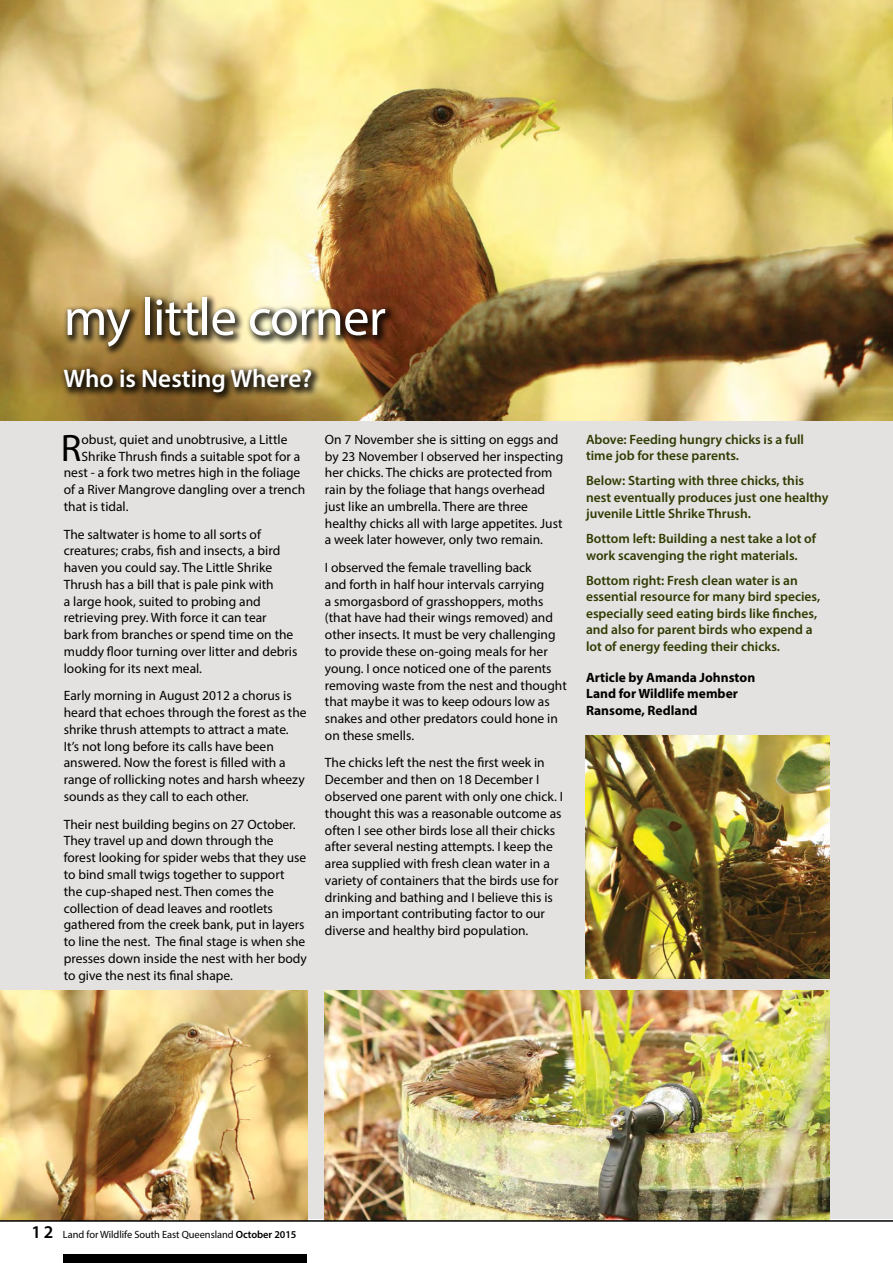
<style>
.page{position:relative;width:893px;height:1263px;background:#fff}
.page>*{position:absolute;margin:0;border:0;box-sizing:border-box;transform-origin:0 0}
.t1{font:52.5px "Myriad Pro";letter-spacing:-.015em;color:#fff}
.t2{font:38.4px "Myriad Pro";color:#000}
.t3{font:600 25.5px "Myriad Pro";color:#fff}
.t4{font:13.5px/16.8px "Myriad Pro";color:#000}
.t5{font:600 13.5px/16.5px "Myriad Pro";color:#2f3b03}
.t6{font:700 13.5px/16.5px "Myriad Pro";color:#000}
.t7{font:10.5px "Myriad Pro";letter-spacing:-.005em;color:#000}
.s1{font-weight:600;font-size:18px}
.s2{font-weight:600}
</style>
<div class="page">
<div style="left:0;top:0;width:893px;height:1218px;background:#e4e2e0"></div>
<img style="left:0;top:991px;width:307px;height:229px">
<img style="left:325px;top:991px;width:504px;height:229px">
<img style="left:0;top:0;width:893px;height:421px">
<svg style="left:892px;top:16px;width:1px;height:126px"></svg>
<div style="left:59px;top:364px;width:263px;height:38px;background:#000;opacity:.75"></div>
<div style="left:63px;top:293px;width:333px;height:64px;background:#000;opacity:.75"></div>
<img style="left:586px;top:736px;width:243px;height:242px">
<div style="left:64px;top:1255px;width:243px;height:8px;background:#000"></div>
<hr style="left:0;top:1220px;width:893px;height:2px;background:#000">
<h1 class="t1" style="left:64px;top:285px;width:324px">my little corner</h1>
<h3 class="t3" style="left:63px;top:362px;width:250px">Who is Nesting Where?</h3>
<h2 class="t2" style="left:61px;top:424px;width:22px">R</h2>
<p class="t4" style="left:82px;top:431px;width:207px">obust, quiet and unobtrusive, a Little</p>
<p class="t4" style="left:82px;top:447px;width:220px">Shrike Thrush finds a suitable spot for a</p>
<p class="t4" style="left:64px;top:464px;width:238px">nest - a fork two metres high in the foliage</p>
<p class="t4" style="left:64px;top:481px;width:243px">of a River Mangrove dangling over a trench</p>
<p class="t4" style="left:64px;top:498px;width:66px">that is tidal.</p>
<p class="t4" style="left:64px;top:525px;width:235px">The saltwater is home to all sorts of creatures; crabs, fish and insects, a bird haven you could say. The Little Shrike Thrush has a bill that is pale pink with<br>a large hook, suited to probing and retrieving prey. With force it can tear<br>bark from branches or spend time on the muddy floor turning over litter and debris looking for its next meal.</p>
<p class="t4" style="left:64px;top:687px;width:244px">Early morning in August 2012 a chorus is heard that echoes through the forest as the shrike thrush attempts to attract a mate.<br>It’s not long before its calls have been answered. Now the forest is filled with a range of rollicking notes and harsh wheezy sounds as they call to each other.</p>
<p class="t4" style="left:64px;top:815px;width:245px">Their nest building begins on 27 October.<br>They travel up and down through the forest looking for spider webs that they use to bind small twigs together to support<br>the cup-shaped nest. Then comes the collection of dead leaves and rootlets gathered from the creek bank, put in layers to line the nest. The final stage is when she presses down inside the nest with her body to give the nest its final shape.</p>
<p class="t4" style="left:325px;top:431px;width:240px">On 7 November she is sitting on eggs and by 23 November I observed her inspecting her chicks. The chicks are protected from rain by the foliage that hangs overhead just like an umbrella. There are three healthy chicks all with large appetites. Just a week later however, only two remain.</p>
<p class="t4" style="left:325px;top:559px;width:243px">I observed the female travelling back<br>and forth in half hour intervals carrying<br>a smorgasbord of grasshoppers, moths (that have had their wings removed) and other insects. It must be very challenging to provide these on-going meals for her young. I once noticed one of the parents removing waste from the nest and thought that maybe it was to keep odours low as snakes and other predators could hone in on these smells.</p>
<p class="t4" style="left:325px;top:754px;width:239px">The chicks left the nest the first week in December and then on 18 December I observed one parent with only one chick. I thought this was a reasonable outcome as often I see other birds lose all their chicks after several nesting attempts. I keep the area supplied with fresh clean water in a variety of containers that the birds use for drinking and bathing and I believe this is an important contributing factor to our diverse and healthy bird population.</p>
<p class="t5" style="left:586px;top:430px;width:220px">Above: Feeding hungry chicks is a full time job for these parents.</p>
<p class="t5" style="left:586px;top:472px;width:244px">Below: Starting with three chicks, this nest eventually produces just one healthy juvenile Little Shrike Thrush.</p>
<p class="t5" style="left:586px;top:530px;width:232px">Bottom left: Building a nest take a lot of work scavenging the right materials.</p>
<p class="t5" style="left:586px;top:571px;width:236px">Bottom right: Fresh clean water is an essential resource for many bird species, especially seed eating birds like finches, and also for parent birds who expend a lot of energy feeding their chicks.</p>
<p class="t6" style="left:586px;top:668px;width:171px">Article by Amanda Johnston<br>Land for Wildlife member<br>Ransome, Redland</p>
<p class="t7" style="left:31px;top:1228px;width:267px"><span class="s1">1 2</span> Land for Wildlife South East Queensland <span class="s2">October 2015</span></p>
</div>
